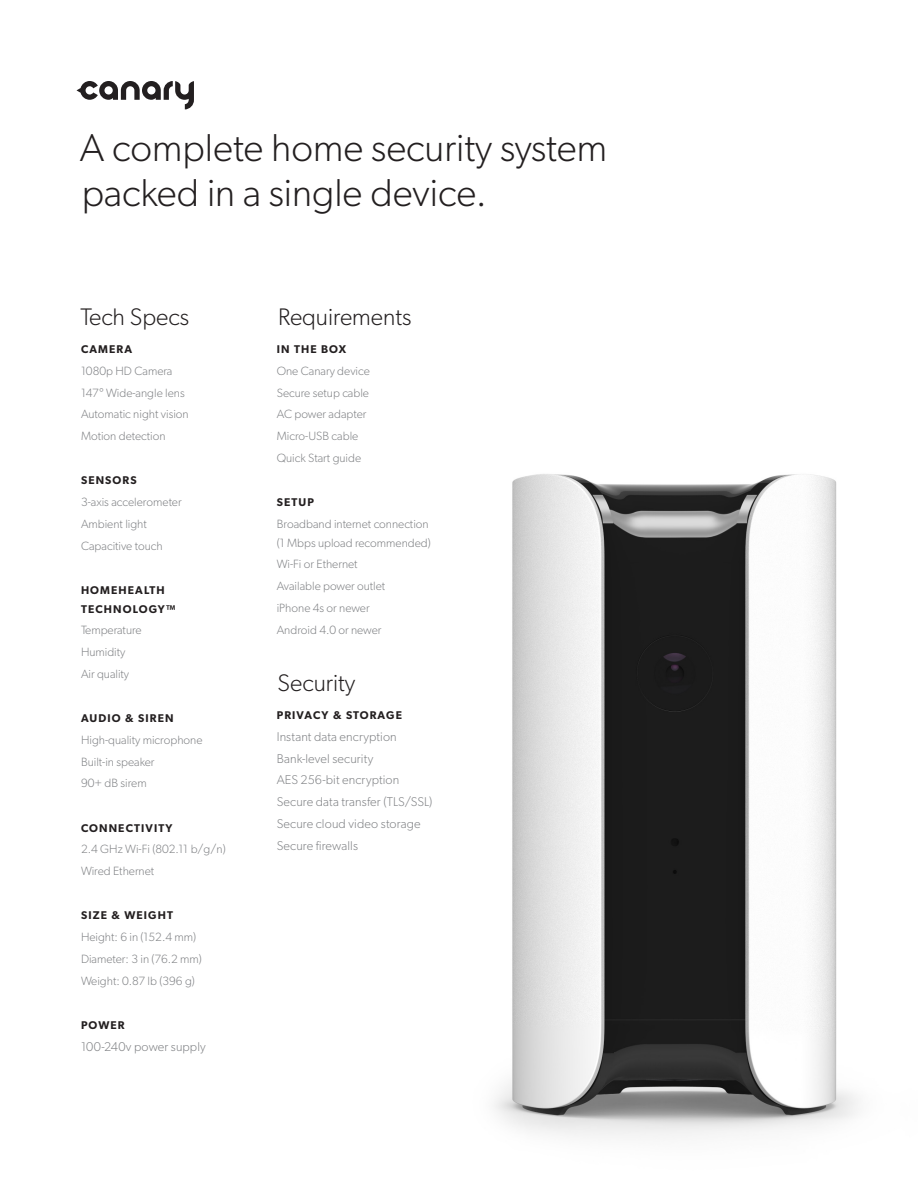
<style>
.page{position:relative;width:918px;height:1188px;background:#fff}
.page>*{position:absolute;margin:0;border:0;box-sizing:border-box;transform-origin:0 0}
.t1{font:300 39px/45px "Gibson";color:#231f20}
.t2{font:300 24px "Gibson";color:#231f20}
.Paragraph_Style_2{font:300 12.75px "Gibson";letter-spacing:.01em;color:#808285}
.Paragraph_Style_2-2{font:300 12px/18.8px "Gibson";color:#808285}
.Paragraph_Style_2-3{font:600 11.25px/18.8px "Gibson";letter-spacing:.1em;color:#231f20}
</style>
<div class="page">
<img style="left:494px;top:474px;width:364px;height:663px">
<svg style="left:76px;top:81px;width:118px;height:28px"></svg>
<p class="t1" style="left:80px;top:125px;width:529px">A complete home security system packed in a single device.</p>
<p class="t2" style="left:80px;top:302px;width:110px">Tech Specs</p>
<p class="Paragraph_Style_2-3" style="left:81px;top:340px;width:53px">CAMERA</p>
<p class="Paragraph_Style_2-2" style="left:81px;top:361px;width:93px">1080p HD Camera</p>
<p class="Paragraph_Style_2-2" style="left:81px;top:383px;width:105px">147° Wide-angle lens</p>
<p class="Paragraph_Style_2-2" style="left:81px;top:405px;width:109px">Automatic night vision</p>
<p class="Paragraph_Style_2-2" style="left:81px;top:426px;width:86px">Motion detection</p>
<p class="Paragraph_Style_2-3" style="left:81px;top:471px;width:57px">SENSORS</p>
<p class="Paragraph_Style_2-2" style="left:81px;top:492px;width:102px">3-axis accelerometer</p>
<p class="Paragraph_Style_2-2" style="left:81px;top:514px;width:67px">Ambient light</p>
<p class="Paragraph_Style_2-2" style="left:81px;top:536px;width:83px">Capacitive touch</p>
<p class="Paragraph_Style_2-3" style="left:81px;top:580px;width:96px">HOMEHEALTH<br>TECHNOLOGY™</p>
<p class="Paragraph_Style_2-2" style="left:81px;top:621px;width:62px">Temperature</p>
<p class="Paragraph_Style_2-2" style="left:81px;top:642px;width:46px">Humidity</p>
<p class="Paragraph_Style_2-2" style="left:81px;top:664px;width:50px">Air quality</p>
<p class="Paragraph_Style_2-3" style="left:81px;top:709px;width:94px">AUDIO &amp; SIREN</p>
<p class="Paragraph_Style_2-2" style="left:81px;top:730px;width:123px">High-quality microphone</p>
<p class="Paragraph_Style_2-2" style="left:81px;top:752px;width:75px">Built-in speaker</p>
<p class="Paragraph_Style_2-2" style="left:81px;top:774px;width:67px">90+ dB sirem</p>
<p class="Paragraph_Style_2-3" style="left:81px;top:818px;width:93px">CONNECTIVITY</p>
<p class="Paragraph_Style_2-2" style="left:81px;top:840px;width:146px">2.4 GHz Wi-Fi (802.11 b/g/n)</p>
<p class="Paragraph_Style_2-2" style="left:81px;top:861px;width:75px">Wired Ethernet</p>
<p class="Paragraph_Style_2-3" style="left:81px;top:906px;width:94px">SIZE &amp; WEIGHT</p>
<p class="Paragraph_Style_2-2" style="left:81px;top:927px;width:117px">Height: 6 in (152.4 mm)</p>
<p class="Paragraph_Style_2-2" style="left:81px;top:949px;width:122px">Diameter: 3 in (76.2 mm)</p>
<p class="Paragraph_Style_2-2" style="left:81px;top:971px;width:115px">Weight: 0.87 lb (396 g)</p>
<p class="Paragraph_Style_2-3" style="left:81px;top:1015px;width:45px">POWER</p>
<p class="Paragraph_Style_2" style="left:81px;top:1039px;width:126px">100-240v power supply</p>
<p class="t2" style="left:278px;top:302px;width:135px">Requirements</p>
<p class="Paragraph_Style_2-3" style="left:277px;top:340px;width:71px">IN THE BOX</p>
<p class="Paragraph_Style_2-2" style="left:277px;top:361px;width:95px">One Canary device</p>
<p class="Paragraph_Style_2-2" style="left:277px;top:383px;width:94px">Secure setup cable</p>
<p class="Paragraph_Style_2-2" style="left:277px;top:405px;width:91px">AC power adapter</p>
<p class="Paragraph_Style_2-2" style="left:277px;top:426px;width:83px">Micro-USB cable</p>
<p class="Paragraph_Style_2-2" style="left:277px;top:448px;width:86px">Quick Start guide</p>
<p class="Paragraph_Style_2-3" style="left:277px;top:493px;width:39px">SETUP</p>
<p class="Paragraph_Style_2-2" style="left:277px;top:514px;width:156px">Broadband internet connection (1 Mbps upload recommended)</p>
<p class="Paragraph_Style_2-2" style="left:277px;top:555px;width:82px">Wi-Fi or Ethernet</p>
<p class="Paragraph_Style_2-2" style="left:277px;top:576px;width:110px">Available power outlet</p>
<p class="Paragraph_Style_2-2" style="left:277px;top:598px;width:94px">iPhone 4s or newer</p>
<p class="Paragraph_Style_2-2" style="left:277px;top:620px;width:106px">Android 4.0 or newer</p>
<p class="t2" style="left:278px;top:668px;width:79px">Security</p>
<p class="Paragraph_Style_2-3" style="left:277px;top:706px;width:127px">PRIVACY &amp; STORAGE</p>
<p class="Paragraph_Style_2" style="left:277px;top:729px;width:122px">Instant data encryption</p>
<p class="Paragraph_Style_2" style="left:277px;top:751px;width:98px">Bank-level security</p>
<p class="Paragraph_Style_2" style="left:277px;top:772px;width:124px">AES 256-bit encryption</p>
<p class="Paragraph_Style_2" style="left:277px;top:794px;width:157px">Secure data transfer (TLS/SSL)</p>
<p class="Paragraph_Style_2" style="left:277px;top:816px;width:146px">Secure cloud video storage</p>
<p class="Paragraph_Style_2" style="left:277px;top:838px;width:83px">Secure firewalls</p>
</div>
